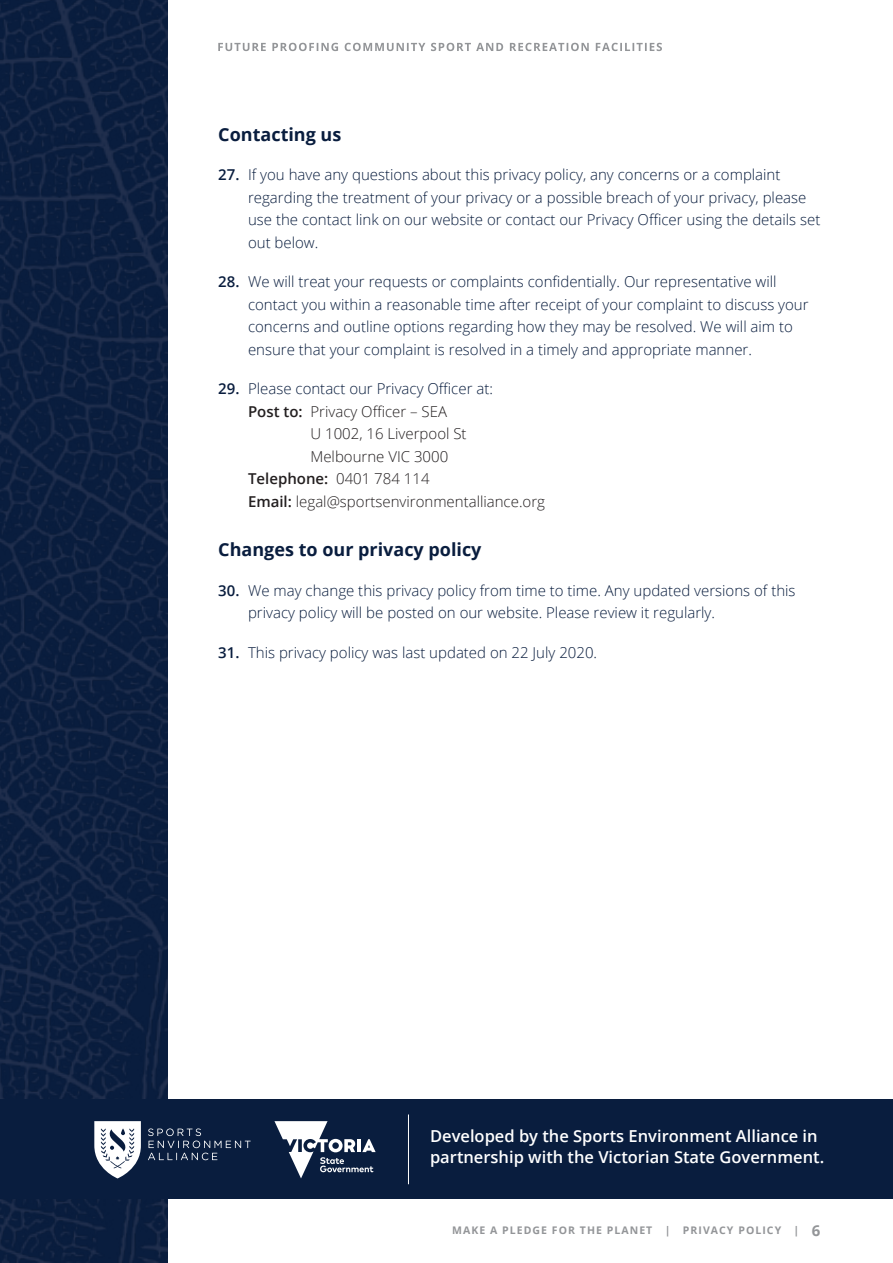
<style>
.page{position:relative;width:893px;height:1263px;background:#fff}
.page>*{position:absolute;margin:0;border:0;box-sizing:border-box;transform-origin:0 0}
.Subheading{font:700 18px "Open Sans";color:#091d3e}
.t1{font:600 16.5px/21px "Open Sans";color:#fff}
.t2{font:300 15px/22.5px "Open Sans";color:#091d3e}
.t3{font:300 15px "Open Sans";color:#231f20}
.t4{font:600 15px "Open Sans";color:#231f20}
.t5{font:700 10.5px "Open Sans";letter-spacing:.1em;color:#939598}
.s1{font-weight:600}
.s2{font-weight:300}
.s3{font-size:15px}
</style>
<div class="page">
<svg style="left:218px;top:43px;width:444px;height:8px"></svg>
<img style="left:0;top:0;width:167px;height:1262px">
<div style="left:0;top:1099px;width:893px;height:100px;background:#091d3e"></div>
<svg style="left:274px;top:1121px;width:102px;height:57px"></svg>
<svg style="left:148px;top:1128px;width:103px;height:32px"></svg>
<svg style="left:94px;top:1121px;width:47px;height:57px"></svg>
<hr style="left:408px;top:1114px;width:1px;height:70px;background:#fff">
<p class="Subheading" style="left:218px;top:122px;width:125px">Contacting us</p>
<p class="t2" style="left:248px;top:163px;width:574px;text-indent:-30px"><span class="s1">27.</span> If you have any questions about this privacy policy, any concerns or a complaint regarding the treatment of your privacy or a possible breach of your privacy, please use the contact link on our website or contact our Privacy Officer using the details set out below.</p>
<p class="t2" style="left:248px;top:270px;width:562px;text-indent:-30px"><span class="s1">28.</span> We will treat your requests or complaints confidentially. Our representative will contact you within a reasonable time after receipt of your complaint to discuss your concerns and outline options regarding how they may be resolved. We will aim to ensure that your complaint is resolved in a timely and appropriate manner.</p>
<p class="t2" style="left:218px;top:377px;width:276px"><span class="s1">29.</span> Please contact our Privacy Officer at:</p>
<p class="t3" style="left:248px;top:401px;width:201px"><span class="s1">Post to:</span> Privacy Officer – SEA</p>
<p class="t3" style="left:310px;top:424px;width:158px">U 1002, 16 Liverpool St</p>
<p class="t3" style="left:310px;top:446px;width:139px">Melbourne VIC 3000</p>
<p class="t4" style="left:248px;top:469px;width:183px">Telephone: <span class="s2">0401 784 114</span></p>
<p class="t3" style="left:248px;top:491px;width:298px"><span class="s1">Email:</span> legal@sportsenvironmentalliance.org</p>
<p class="Subheading" style="left:218px;top:537px;width:265px">Changes to our privacy policy</p>
<p class="t2" style="left:248px;top:579px;width:549px;text-indent:-30px"><span class="s1">30.</span> We may change this privacy policy from time to time. Any updated versions of this privacy policy will be posted on our website. Please review it regularly.</p>
<p class="t2" style="left:218px;top:641px;width:380px"><span class="s1">31.</span> This privacy policy was last updated on 22 July 2020.</p>
<p class="t1" style="left:430px;top:1125px;width:396px">Developed by the Sports Environment Alliance in partnership with the Victorian State Government.</p>
<p class="t5" style="left:452px;top:1223px;width:370px">MAKE A PLEDGE FOR THE PLANET | PRIVACY POLICY | <span class="s3">6</span></p>
</div>
